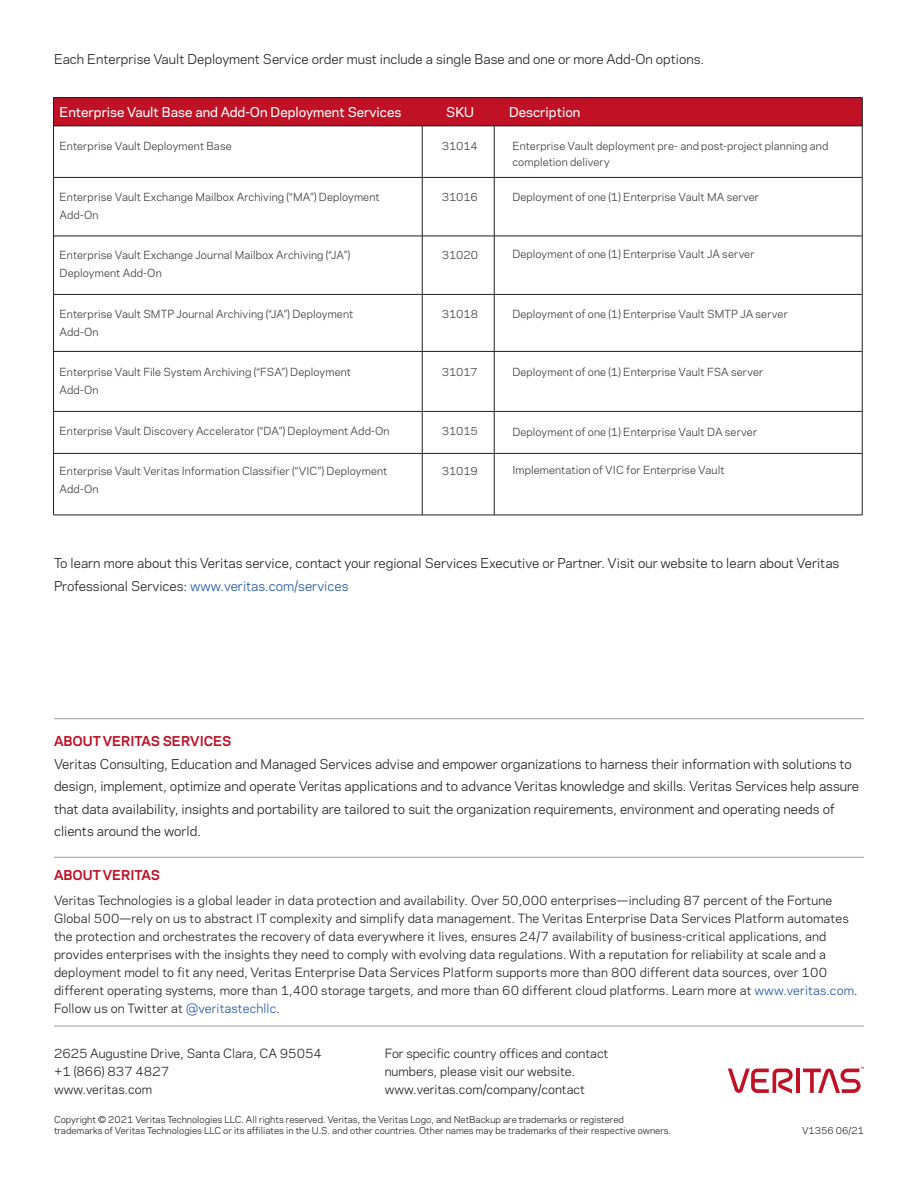
<style>
.page{position:relative;width:918px;height:1188px;background:#fff}
.page>*{position:absolute;margin:0;border:0;box-sizing:border-box;transform-origin:0 0}
.Paragraph_Title{font:12.75px/22.5px "Polaris";color:#231f20}
.Body_Copy{font:12.75px/22.5px "Polaris";color:#231f20}
.Body_Copy-2{font:500 12.75px "Polaris";color:#fff}
.t1{font:700 12.75px "Polaris";color:#c01125}
.t2{font:12px/18px "Polaris";letter-spacing:.01em;color:#231f20}
.Call_Out_Box{font:10.5px/18px "Polaris";letter-spacing:.01em;color:#3a383c}
.t3{font:9px/10.8px "Polaris";color:#231f20}
.s1{color:#2056a6}
.s2{font-weight:700;color:#c01125}
</style>
<div class="page">
<hr style="left:796px;top:1069px;width:4px;height:24px;background:#c01125">
<svg style="left:728px;top:1069px;width:65px;height:25px"></svg>
<svg style="left:803px;top:1067px;width:61px;height:26px"></svg>
<hr style="left:54px;top:1026px;width:810px;height:1px;background:#9d9fa2">
<hr style="left:54px;top:857px;width:810px;height:1px;background:#9d9fa2">
<hr style="left:54px;top:718px;width:810px;height:1px;background:#9d9fa2">
<hr style="left:422px;top:125px;width:1px;height:390px;background:#231f20">
<div style="left:54px;top:98px;width:808px;height:28px;background:#c01125"></div>
<hr style="left:53px;top:97px;width:810px;height:1px;background:#231f20">
<svg style="left:53px;top:98px;width:1px;height:27px"></svg>
<svg style="left:862px;top:98px;width:1px;height:27px"></svg>
<hr style="left:53px;top:126px;width:810px;height:1px;background:#231f20">
<hr style="left:53px;top:125px;width:1px;height:390px;background:#231f20">
<hr style="left:862px;top:125px;width:1px;height:390px;background:#231f20">
<hr style="left:53px;top:177px;width:809px;height:1px;background:#231f20">
<hr style="left:53px;top:515px;width:809px;height:1px;background:#231f20">
<hr style="left:53px;top:236px;width:809px;height:1px;background:#231f20">
<hr style="left:53px;top:294px;width:809px;height:1px;background:#231f20">
<hr style="left:53px;top:351px;width:809px;height:1px;background:#231f20">
<hr style="left:53px;top:411px;width:809px;height:1px;background:#231f20">
<hr style="left:53px;top:453px;width:809px;height:1px;background:#231f20">
<hr style="left:494px;top:125px;width:1px;height:390px;background:#231f20">
<p class="Body_Copy" style="left:54px;top:47px;width:652px">Each Enterprise Vault Deployment Service order must include a single Base and one or more Add-On options.</p>
<p class="Body_Copy-2" style="left:60px;top:102px;width:343px">Enterprise Vault Base and Add-On Deployment Services</p>
<p class="Body_Copy-2" style="left:446px;top:102px;width:29px">SKU</p>
<p class="Body_Copy-2" style="left:509px;top:102px;width:73px">Description</p>
<p class="Call_Out_Box" style="left:512px;top:137px;width:318px;line-height:16.5px">Enterprise Vault deployment pre- and post-project planning and completion delivery</p>
<p class="Call_Out_Box" style="left:512px;top:187px;width:248px">Deployment of one (1) Enterprise Vault MA server</p>
<p class="Call_Out_Box" style="left:60px;top:136px;width:174px">Enterprise Vault Deployment Base</p>
<p class="Call_Out_Box" style="left:442px;top:136px;width:37px">31014</p>
<p class="Call_Out_Box" style="left:60px;top:187px;width:322px">Enterprise Vault Exchange Mailbox Archiving (“MA”) Deployment<br>Add-On</p>
<p class="Call_Out_Box" style="left:60px;top:246px;width:292px">Enterprise Vault Exchange Journal Mailbox Archiving (“JA”)<br>Deployment Add-On</p>
<p class="Call_Out_Box" style="left:60px;top:304px;width:295px">Enterprise Vault SMTP Journal Archiving (“JA”) Deployment<br>Add-On</p>
<p class="Call_Out_Box" style="left:60px;top:363px;width:293px">Enterprise Vault File System Archiving (“FSA”) Deployment<br>Add-On</p>
<p class="Call_Out_Box" style="left:60px;top:421px;width:332px">Enterprise Vault Discovery Accelerator (“DA”) Deployment Add-On</p>
<p class="Call_Out_Box" style="left:60px;top:462px;width:329px">Enterprise Vault Veritas Information Classifier (“VIC”) Deployment<br>Add-On</p>
<p class="Call_Out_Box" style="left:442px;top:187px;width:37px">31016</p>
<p class="Call_Out_Box" style="left:512px;top:244px;width:244px">Deployment of one (1) Enterprise Vault JA server</p>
<p class="Call_Out_Box" style="left:442px;top:246px;width:38px">31020</p>
<p class="Call_Out_Box" style="left:512px;top:304px;width:277px">Deployment of one (1) Enterprise Vault SMTP JA server</p>
<p class="Call_Out_Box" style="left:442px;top:304px;width:38px">31018</p>
<p class="Call_Out_Box" style="left:512px;top:363px;width:252px">Deployment of one (1) Enterprise Vault FSA server</p>
<p class="Call_Out_Box" style="left:442px;top:363px;width:37px">31017</p>
<p class="Call_Out_Box" style="left:442px;top:421px;width:38px">31015</p>
<p class="Call_Out_Box" style="left:442px;top:462px;width:38px">31019</p>
<p class="Call_Out_Box" style="left:512px;top:423px;width:246px">Deployment of one (1) Enterprise Vault DA server</p>
<p class="Call_Out_Box" style="left:512px;top:460px;width:214px">Implementation of VIC for Enterprise Vault</p>
<p class="Body_Copy" style="left:54px;top:551px;width:787px">To learn more about this Veritas service, contact your regional Services Executive or Partner. Visit our website to learn about Veritas<br>Professional Services: <span class="s1">www.veritas.com/services</span></p>
<p class="Paragraph_Title" style="left:54px;top:730px;width:807px"><span class="s2">ABOUT VERITAS SERVICES<br></span>Veritas Consulting, Education and Managed Services advise and empower organizations to harness their information with solutions to design, implement, optimize and operate Veritas applications and to advance Veritas knowledge and skills. Veritas Services help assure that data availability, insights and portability are tailored to suit the organization requirements, environment and operating needs of clients around the world.</p>
<p class="t1" style="left:54px;top:866px;width:107px">ABOUT VERITAS</p>
<p class="t2" style="left:54px;top:891px;width:805px">Veritas Technologies is a global leader in data protection and availability. Over 50,000 enterprises—including 87 percent of the Fortune Global 500—rely on us to abstract IT complexity and simplify data management. The Veritas Enterprise Data Services Platform automates the protection and orchestrates the recovery of data everywhere it lives, ensures 24/7 availability of business-critical applications, and provides enterprises with the insights they need to comply with evolving data regulations. With a reputation for reliability at scale and a deployment model to fit any need, Veritas Enterprise Data Services Platform supports more than 800 different data sources, over 100 different operating systems, more than 1,400 storage targets, and more than 60 different cloud platforms. Learn more at <span class="s1">www.veritas.com</span>.<br>Follow us on Twitter at <span class="s1">@veritastechllc</span>.</p>
<p class="t2" style="left:54px;top:1043px;width:269px">2625 Augustine Drive, Santa Clara, CA 95054</p>
<p class="t2" style="left:54px;top:1061px;width:117px">+1 (866) 837 4827</p>
<p class="t2" style="left:54px;top:1079px;width:100px">www.veritas.com</p>
<p class="t2" style="left:385px;top:1043px;width:225px">For specific country offices and contact numbers, please visit our website. www.veritas.com/company/contact</p>
<p class="t3" style="left:54px;top:1114px;width:619px">Copyright © 2021 Veritas Technologies LLC. All rights reserved. Veritas, the Veritas Logo, and NetBackup are trademarks or registered trademarks of Veritas Technologies LLC or its affiliates in the U.S. and other countries. Other names may be trademarks of their respective owners.</p>
<p class="t3" style="left:802px;top:1125px;width:63px">V1356 06/21</p>
</div>
